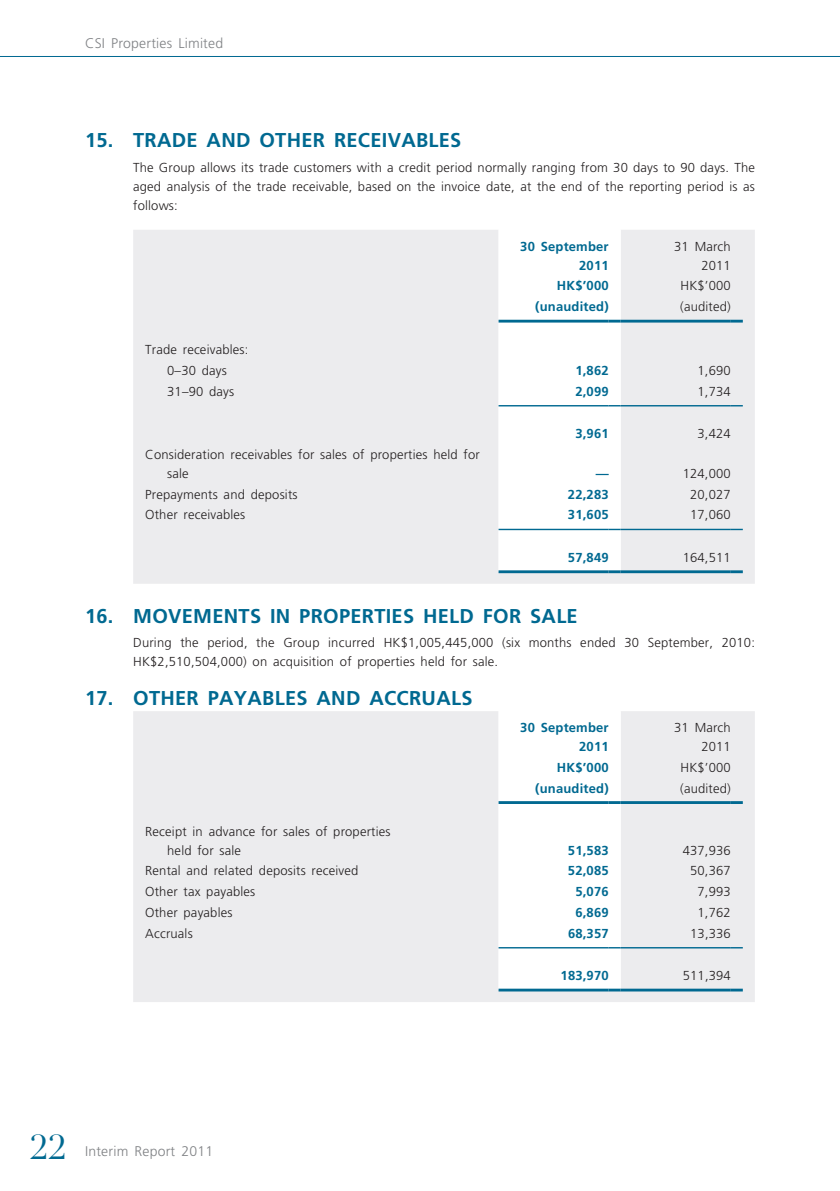
<style>
.page{position:relative;width:840px;height:1191px;background:#fff}
.page>*{position:absolute;margin:0;border:0;box-sizing:border-box;transform-origin:0 0}
.t1{font:34px "Didot LT Std";color:#006991}
.t2{font:700 20px "Frutiger LT Std";letter-spacing:.015em;color:#006991}
.t3{font:300 14px "Frutiger LT Std";letter-spacing:.015em;color:#808285}
.t4{font:300 13px/19px "Frutiger LT Std";letter-spacing:.015em;color:#231f20}
.t5{font:700 13px/19px "Frutiger LT Std";letter-spacing:.015em;color:#006991;text-align:right}
</style>
<div class="page">
<hr style="left:0;top:56px;width:839px;height:1px;background:#006991">
<div style="left:133px;top:230px;width:621px;height:354px;background:#ececee"></div>
<svg style="left:498px;top:230px;width:122px;height:340px"></svg>
<hr style="left:498px;top:320px;width:110px;height:2px;background:#006991">
<svg style="left:608px;top:320px;width:12px;height:2px"></svg>
<hr style="left:620px;top:320px;width:110px;height:2px;background:#006991">
<svg style="left:730px;top:320px;width:12px;height:2px"></svg>
<hr style="left:498px;top:570px;width:110px;height:3px;background:#006991">
<svg style="left:608px;top:570px;width:12px;height:3px"></svg>
<hr style="left:620px;top:570px;width:110px;height:3px;background:#006991">
<svg style="left:730px;top:570px;width:12px;height:3px"></svg>
<hr style="left:498px;top:405px;width:110px;height:1px;background:#006991">
<svg style="left:608px;top:405px;width:12px;height:1px"></svg>
<hr style="left:620px;top:405px;width:110px;height:1px;background:#006991">
<svg style="left:730px;top:405px;width:12px;height:1px"></svg>
<hr style="left:498px;top:529px;width:110px;height:1px;background:#006991">
<svg style="left:608px;top:529px;width:12px;height:1px"></svg>
<hr style="left:620px;top:529px;width:110px;height:1px;background:#006991">
<svg style="left:730px;top:529px;width:12px;height:1px"></svg>
<div style="left:133px;top:711px;width:621px;height:291px;background:#ececee"></div>
<hr style="left:620px;top:801px;width:110px;height:3px;background:#006991">
<svg style="left:730px;top:801px;width:12px;height:3px"></svg>
<hr style="left:620px;top:988px;width:110px;height:3px;background:#006991">
<svg style="left:730px;top:988px;width:12px;height:3px"></svg>
<svg style="left:498px;top:711px;width:122px;height:280px"></svg>
<hr style="left:620px;top:947px;width:110px;height:1px;background:#006991">
<svg style="left:730px;top:947px;width:12px;height:1px"></svg>
<p class="t3" style="left:85px;top:35px;width:139px">CSI Properties Limited</p>
<h2 class="t2" style="left:85px;top:128px;width:377px">15. TRADE AND OTHER RECEIVABLES</h2>
<p class="t4" style="left:133px;top:158px;width:623px;text-align:justify">The Group allows its trade customers with a credit period normally ranging from 30 days to 90 days. The aged analysis of the trade receivable, based on the invoice date, at the end of the reporting period is as follows:</p>
<p class="t5" style="left:520px;top:237px;width:90px">30 September<br>2011</p>
<p class="t4" style="left:673px;top:237px;width:58px;text-align:right">31 March<br>2011</p>
<p class="t5" style="left:556px;top:276px;width:53px">HK$’000</p>
<p class="t4" style="left:680px;top:276px;width:52px">HK$’000</p>
<p class="t5" style="left:535px;top:297px;width:75px">(unaudited)</p>
<p class="t4" style="left:679px;top:297px;width:52px">(audited)</p>
<p class="t4" style="left:145px;top:339px;width:105px;line-height:20.8px;text-align:center">Trade receivables:<br>0–30 days</p>
<p class="t5" style="left:575px;top:361px;width:35px">1,862</p>
<p class="t4" style="left:697px;top:361px;width:35px">1,690</p>
<p class="t4" style="left:167px;top:382px;width:69px">31–90 days</p>
<p class="t5" style="left:575px;top:382px;width:35px">2,099</p>
<p class="t4" style="left:697px;top:382px;width:35px">1,734</p>
<p class="t5" style="left:575px;top:424px;width:35px">3,961</p>
<p class="t4" style="left:697px;top:424px;width:35px">3,424</p>
<p class="t4" style="left:167px;top:445px;width:314px;text-indent:-22px">Consideration receivables for sales of properties held for sale</p>
<p class="t5" style="left:595px;top:464px;width:14px">—</p>
<p class="t4" style="left:682px;top:464px;width:50px">124,000</p>
<p class="t4" style="left:145px;top:485px;width:154px">Prepayments and deposits</p>
<p class="t5" style="left:567px;top:485px;width:42px">22,283</p>
<p class="t4" style="left:689px;top:485px;width:42px">20,027</p>
<p class="t4" style="left:145px;top:505px;width:102px">Other receivables</p>
<p class="t5" style="left:567px;top:505px;width:42px">31,605</p>
<p class="t4" style="left:689px;top:505px;width:42px">17,060</p>
<p class="t5" style="left:567px;top:548px;width:42px">57,849</p>
<p class="t4" style="left:682px;top:548px;width:50px">164,511</p>
<h2 class="t2" style="left:85px;top:604px;width:494px">16. MOVEMENTS IN PROPERTIES HELD FOR SALE</h2>
<p class="t4" style="left:133px;top:633px;width:623px">During the period, the Group incurred HK$1,005,445,000 (six months ended 30 September, 2010:<br>HK$2,510,504,000) on acquisition of properties held for sale.</p>
<h2 class="t2" style="left:85px;top:687px;width:388px">17. OTHER PAYABLES AND ACCRUALS</h2>
<p class="t5" style="left:520px;top:718px;width:90px">30 September<br>2011</p>
<p class="t4" style="left:673px;top:718px;width:58px;text-align:right">31 March<br>2011</p>
<p class="t5" style="left:556px;top:758px;width:53px">HK$’000</p>
<p class="t4" style="left:680px;top:758px;width:52px">HK$’000</p>
<p class="t5" style="left:535px;top:778px;width:75px">(unaudited)</p>
<p class="t4" style="left:679px;top:778px;width:52px">(audited)</p>
<p class="t4" style="left:167px;top:821px;width:225px;text-indent:-22px">Receipt in advance for sales of properties held for sale</p>
<p class="t5" style="left:567px;top:840px;width:42px">51,583</p>
<p class="t4" style="left:682px;top:840px;width:50px">437,936</p>
<p class="t4" style="left:145px;top:861px;width:214px">Rental and related deposits received</p>
<p class="t5" style="left:567px;top:861px;width:42px">52,085</p>
<p class="t4" style="left:689px;top:861px;width:42px">50,367</p>
<p class="t4" style="left:145px;top:882px;width:111px">Other tax payables</p>
<p class="t5" style="left:575px;top:882px;width:35px">5,076</p>
<p class="t4" style="left:697px;top:882px;width:35px">7,993</p>
<p class="t4" style="left:145px;top:903px;width:89px">Other payables</p>
<p class="t5" style="left:575px;top:903px;width:35px">6,869</p>
<p class="t4" style="left:697px;top:903px;width:35px">1,762</p>
<p class="t4" style="left:145px;top:924px;width:49px">Accruals</p>
<p class="t5" style="left:567px;top:923px;width:42px">68,357</p>
<p class="t4" style="left:689px;top:924px;width:42px">13,336</p>
<p class="t5" style="left:560px;top:966px;width:50px">183,970</p>
<p class="t4" style="left:682px;top:966px;width:50px">511,394</p>
<h1 class="t1" style="left:30px;top:1126px;width:37px">22</h1>
<p class="t3" style="left:85px;top:1143px;width:130px">Interim Report 2011</p>
</div>
